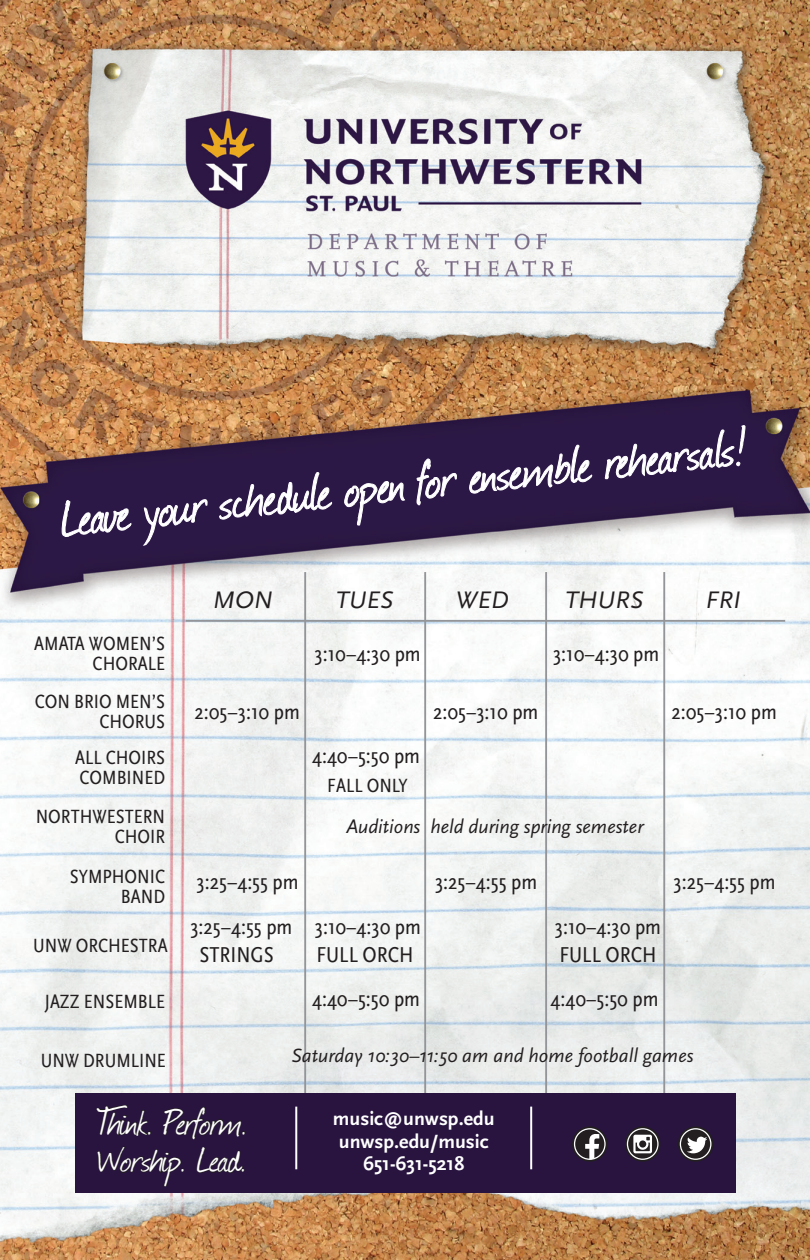
<style>
.page{position:relative;width:810px;height:1260px;background:#fff}
.page>*{position:absolute;margin:0;border:0;box-sizing:border-box;transform-origin:0 0}
.t1{font:60px "Journal";color:#fff}
.t2{font:42.5px "Journal";letter-spacing:-.035em;color:#fff}
.t3{font:42.5px "Journal";letter-spacing:-.01em;color:#fff}
.t4{font:italic 25px "Scala Sans";color:#231f20}
.t5{font:22.5px "Scala Sans Regular Con";color:#231f20}
.t6{font:20px/20px "Scala Sans Regular Con";color:#231f20;text-align:right}
.t7{font:italic 20px "Scala Sans";color:#231f20}
.t8{font:700 20px "Scala Sans";color:#fff}
</style>
<div class="page">
<img style="left:0;top:0;width:810px;height:1260px">
<svg style="left:61px;top:500px;width:71px;height:37px;background:#544369"></svg>
<svg style="left:142px;top:499px;width:66px;height:47px;background:#47355d"></svg>
<svg style="left:219px;top:472px;width:114px;height:54px;background:#47365e"></svg>
<svg style="left:344px;top:480px;width:62px;height:52px;background:#48375f"></svg>
<svg style="left:416px;top:457px;width:41px;height:49px;background:#4c3b62"></svg>
<svg style="left:469px;top:445px;width:124px;height:54px;background:#47365e"></svg>
<svg style="left:605px;top:415px;width:141px;height:69px;background:#423059"></svg>
<hr style="left:304px;top:572px;width:2px;height:583px;background:#939598">
<hr style="left:186px;top:620px;width:599px;height:2px;background:#939598">
<hr style="left:424px;top:572px;width:2px;height:583px;background:#939598">
<hr style="left:545px;top:572px;width:2px;height:583px;background:#939598">
<hr style="left:663px;top:572px;width:2px;height:583px;background:#939598">
<div style="left:75px;top:1093px;width:660px;height:99px;background:#28143f"></div>
<svg style="left:96px;top:1105px;width:55px;height:31px"></svg>
<svg style="left:163px;top:1107px;width:82px;height:32px"></svg>
<svg style="left:97px;top:1147px;width:87px;height:40px"></svg>
<svg style="left:197px;top:1147px;width:47px;height:26px"></svg>
<div style="left:572px;top:1126px;width:35px;height:36px;background:#231f20;border-radius:50%"></div>
<svg style="left:574px;top:1128px;width:32px;height:32px"></svg>
<svg style="left:625px;top:1126px;width:35px;height:36px"></svg>
<svg style="left:627px;top:1128px;width:32px;height:32px"></svg>
<svg style="left:678px;top:1126px;width:35px;height:36px"></svg>
<svg style="left:680px;top:1128px;width:31px;height:32px"></svg>
<hr style="left:530px;top:1107px;width:2px;height:62px;background:#fff">
<hr style="left:295px;top:1107px;width:2px;height:62px;background:#fff">
<p class="t1" style="left:56px;top:478px;width:692px;rotate:-6deg">Leave your schedule open for ensemble rehearsals!</p>
<p class="t6" style="left:34px;top:634px;width:132px">AMATA WOMEN’S<br>CHORALE</p>
<p class="t6" style="left:35px;top:692px;width:132px">CON BRIO MEN’S<br>CHORUS</p>
<p class="t6" style="left:75px;top:748px;width:92px;text-align:left">ALL CHOIRS<br>COMBINED</p>
<p class="t4" style="left:213px;top:586px;width:61px">MON</p>
<p class="t4" style="left:335px;top:586px;width:59px">TUES</p>
<p class="t4" style="left:456px;top:586px;width:54px">WED</p>
<p class="t4" style="left:565px;top:586px;width:80px">THURS</p>
<p class="t4" style="left:706px;top:586px;width:37px">FRI</p>
<p class="t5" style="left:315px;top:642px;width:108px">3:10–4:30 pm</p>
<p class="t5" style="left:553px;top:642px;width:108px">3:10–4:30 pm</p>
<p class="t5" style="left:195px;top:699px;width:107px">2:05–3:10 pm</p>
<p class="t5" style="left:433px;top:699px;width:107px">2:05–3:10 pm</p>
<p class="t5" style="left:672px;top:699px;width:107px">2:05–3:10 pm</p>
<p class="t5" style="left:312px;top:744px;width:109px">4:40–5:50 pm</p>
<p class="t6" style="left:327px;top:775px;width:82px">FALL ONLY</p>
<p class="t6" style="left:36px;top:806px;width:131px">NORTHWESTERN<br>CHOIR</p>
<p class="t7" style="left:346px;top:815px;width:299px">Auditions held during spring semester</p>
<p class="t6" style="left:70px;top:867px;width:97px">SYMPHONIC<br>BAND</p>
<p class="t6" style="left:33px;top:936px;width:136px">UNW ORCHESTRA</p>
<p class="t6" style="left:45px;top:992px;width:122px">JAZZ ENSEMBLE</p>
<p class="t6" style="left:41px;top:1051px;width:127px">UNW DRUMLINE</p>
<p class="t5" style="left:197px;top:869px;width:103px">3:25–4:55 pm</p>
<p class="t5" style="left:435px;top:869px;width:103px">3:25–4:55 pm</p>
<p class="t5" style="left:674px;top:869px;width:103px">3:25–4:55 pm</p>
<p class="t5" style="left:190px;top:915px;width:232px">3:25–4:55 pm 3:10–4:30 pm</p>
<p class="t5" style="left:555px;top:915px;width:108px">3:10–4:30 pm</p>
<p class="t5" style="left:199px;top:942px;width:76px">STRINGS</p>
<p class="t5" style="left:316px;top:942px;width:99px">FULL ORCH</p>
<p class="t5" style="left:559px;top:942px;width:99px">FULL ORCH</p>
<p class="t5" style="left:312px;top:986px;width:109px">4:40–5:50 pm</p>
<p class="t5" style="left:551px;top:986px;width:109px">4:40–5:50 pm</p>
<p class="t7" style="left:291px;top:1045px;width:404px">Saturday 10:30–11:50 am and home football games</p>
<p class="t2" style="left:97px;top:1093px;width:152px">Think. Perform.</p>
<p class="t3" style="left:97px;top:1131px;width:151px">Worship. Lead.</p>
<p class="t8" style="left:333px;top:1108px;width:163px">music@unwsp.edu</p>
<p class="t8" style="left:339px;top:1131px;width:151px">unwsp.edu/music</p>
<p class="t8" style="left:363px;top:1153px;width:103px">651-631-5218</p>
</div>
